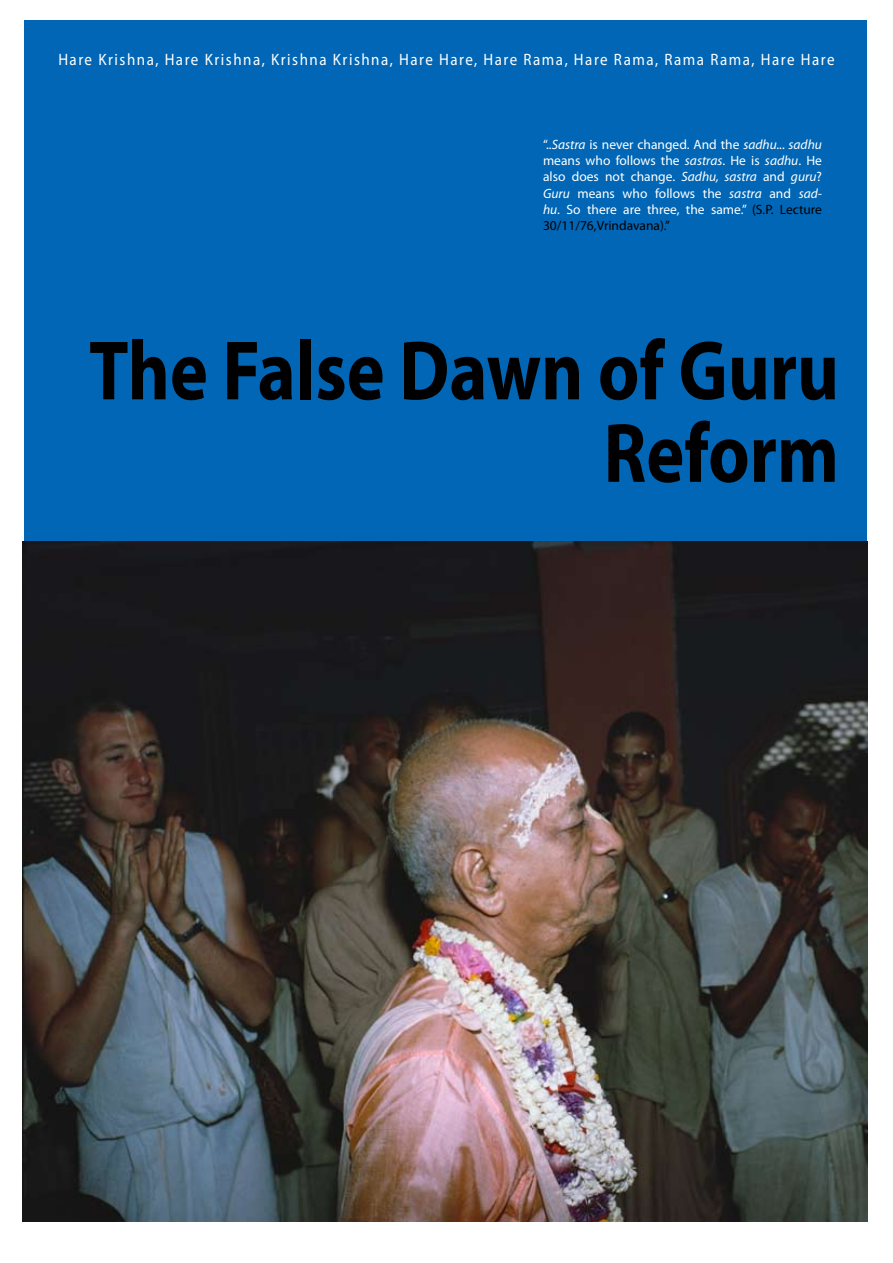
<style>
.page{position:relative;width:893px;height:1263px;background:#fff}
.page>*{position:absolute;margin:0;border:0;box-sizing:border-box;transform-origin:0 0}
.t1{font:700 84.9px/82.5px "Myriad Pro";color:#000;text-align:right;scale:.85 1}
.t2{font:16.5px "Myriad Pro";letter-spacing:.1em;color:#fff;scale:.91 1}
.t3{font:13.5px/16.2px "Myriad Pro";color:#fff;text-align:justify}
.s1{font-style:italic}
.s2{color:#000}
</style>
<div class="page">
<div style="left:24px;top:20px;width:843px;height:522px;background:#0066b5"></div>
<img style="left:22px;top:541px;width:845px;height:680px">
<p class="t2" style="left:58px;top:50px;width:854px">Hare Krishna, Hare Krishna, Krishna Krishna, Hare Hare, Hare Rama, Hare Rama, Rama Rama, Hare Hare</p>
<p class="t3" style="left:543px;top:136px;width:280px">“..<span class="s1">Sastra</span> is never changed. And the <span class="s1">sadhu... sadhu </span>means who follows the <span class="s1">sastras</span>. He is <span class="s1">sadhu</span>. He also does not change. <span class="s1">Sadhu, sastra</span> and <span class="s1">guru</span>?<br><span class="s1">Guru</span> means who follows the <span class="s1">sastra</span> and <span class="s1">sad&shy;hu</span>. So there are three, the same.” <span class="s2">(S.P. Lecture 30/11/76,Vrindavana).”</span></p>
<h1 class="t1" style="left:89px;top:327px;width:884px">The False Dawn of Guru<br>Reform</h1>
</div>
